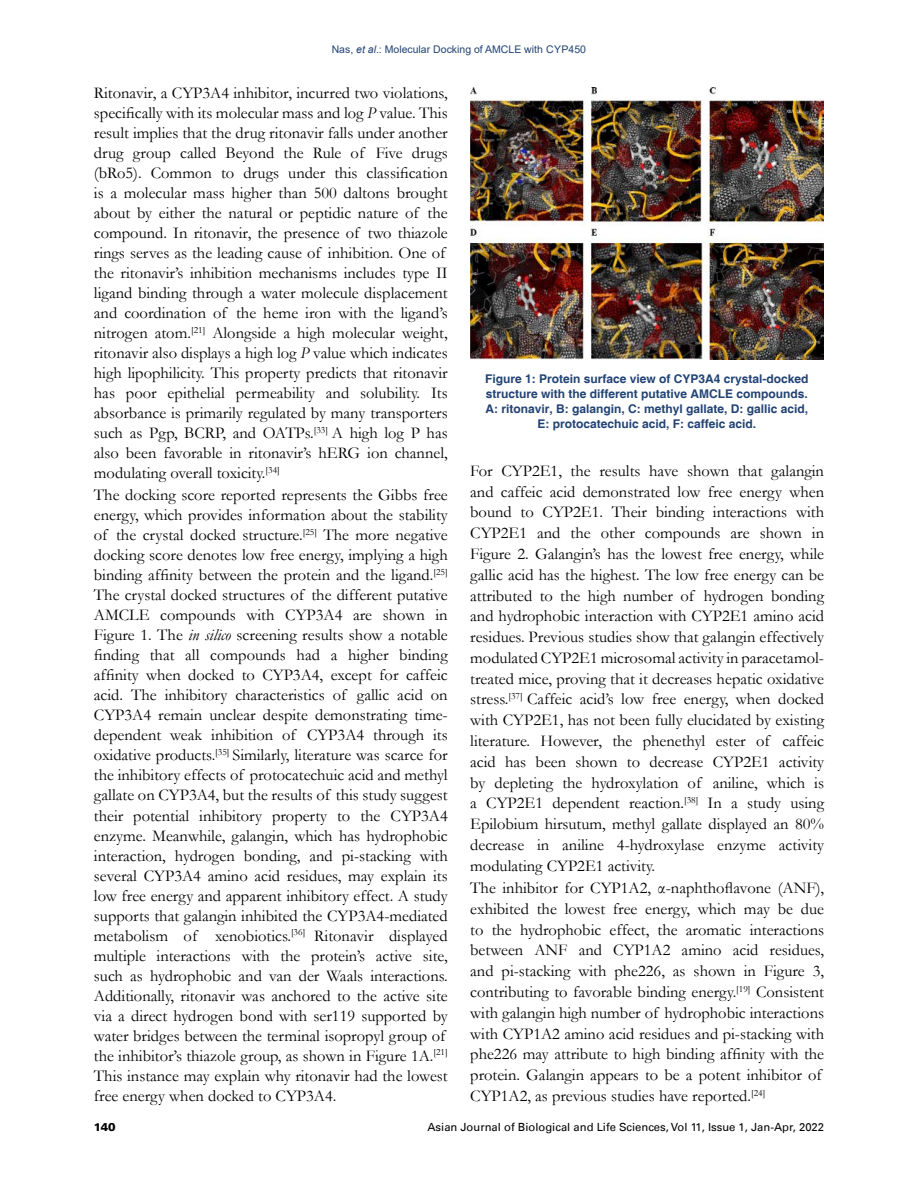
<style>
.page{position:relative;width:918px;height:1188px;background:#fff}
.page>*{position:absolute;margin:0;border:0;box-sizing:border-box;transform-origin:0 0}
.t1{font:16.5px/20.1px "Garamond";color:#010003}
.t2{font:700 12px/15px "Helvetica";color:#224374;text-align:center}
.t3{font:11.25px "Univers LT";color:#010003}
.t4{font:900 11.25px "Univers LT";color:#010003}
.t5{font:10.5px "Arial";color:#224374}
.s1{font-style:italic}
</style>
<div class="page">
<img style="left:470px;top:87px;width:354px;height:272px">
<p class="t5" style="left:332px;top:42px;width:256px">Nas, <span class="s1">et al</span>.: Molecular Docking of AMCLE with CYP450</p>
<p class="t1" style="left:94px;top:82px;width:355px">Ritonavir, a CYP3A4 inhibitor, incurred two violations, specifically with its molecular mass and log <span class="s1">P</span> value. This result implies that the drug ritonavir falls under another drug group called Beyond the Rule of Five drugs (bRo5). Common to drugs under this classification is a molecular mass higher than 500 daltons brought about by either the natural or peptidic nature of the compound. In ritonavir, the presence of two thiazole rings serves as the leading cause of inhibition. One of the ritonavir’s inhibition mechanisms includes type II ligand binding through a water molecule displacement and coordination of the heme iron with the ligand’s nitrogen atom.<sup>[21]</sup> Alongside a high molecular weight, ritonavir also displays a high log <span class="s1">P</span> value which indicates high lipophilicity. This property predicts that ritonavir has poor epithelial permeability and solubility. Its absorbance is primarily regulated by many transporters such as Pgp, BCRP, and OATPs.<sup>[33]</sup> A high log P has also been favorable in ritonavir’s hERG ion channel, modulating overall toxicity.<sup>[34]</sup></p>
<p class="t1" style="left:94px;top:484px;width:355px">The docking score reported represents the Gibbs free energy, which provides information about the stability of the crystal docked structure.<sup>[25]</sup> The more negative docking score denotes low free energy, implying a high binding affinity between the protein and the ligand.<sup>[25] </sup>The crystal docked structures of the different putative AMCLE compounds with CYP3A4 are shown in Figure 1. The <span class="s1">in silico</span> screening results show a notable finding that all compounds had a higher binding affinity when docked to CYP3A4, except for caffeic acid. The inhibitory characteristics of gallic acid on CYP3A4 remain unclear despite demonstrating time&shy;dependent weak inhibition of CYP3A4 through its oxidative products.<sup>[35]</sup> Similarly, literature was scarce for the inhibitory effects of protocatechuic acid and methyl gallate on CYP3A4, but the results of this study suggest their potential inhibitory property to the CYP3A4 enzyme. Meanwhile, galangin, which has hydrophobic interaction, hydrogen bonding, and pi-stacking with several CYP3A4 amino acid residues, may explain its low free energy and apparent inhibitory effect. A study supports that galangin inhibited the CYP3A4-mediated metabolism of xenobiotics.<sup>[36]</sup> Ritonavir displayed multiple interactions with the protein’s active site, such as hydrophobic and van der Waals interactions.<br>Additionally, ritonavir was anchored to the active site via a direct hydrogen bond with ser119 supported by water bridges between the terminal isopropyl group of the inhibitor’s thiazole group, as shown in Figure 1A.<sup>[21] </sup>This instance may explain why ritonavir had the lowest free energy when docked to CYP3A4.</p>
<p class="t2" style="left:485px;top:372px;width:325px">Figure 1: Protein surface view of CYP3A4 crystal-docked structure with the different putative AMCLE compounds.<br>A: ritonavir, B: galangin, C: methyl gallate, D: gallic acid, E: protocatechuic acid, F: caffeic acid.</p>
<p class="t1" style="left:470px;top:460px;width:355px;line-height:20.9px;text-align:justify">For CYP2E1, the results have shown that galangin and caffeic acid demonstrated low free energy when bound to CYP2E1. Their binding interactions with CYP2E1 and the other compounds are shown in Figure 2. Galangin’s has the lowest free energy, while gallic acid has the highest. The low free energy can be attributed to the high number of hydrogen bonding and hydrophobic interaction with CYP2E1 amino acid residues. Previous studies show that galangin effectively modulated CYP2E1 microsomal activity in paracetamol&shy;treated mice, proving that it decreases hepatic oxidative stress.<sup>[37]</sup> Caffeic acid’s low free energy, when docked with CYP2E1, has not been fully elucidated by existing literature. However, the phenethyl ester of caffeic acid has been shown to decrease CYP2E1 activity by depleting the hydroxylation of aniline, which is a CYP2E1 dependent reaction.<sup>[38]</sup> In a study using Epilobium hirsutum, methyl gallate displayed an 80% decrease in aniline 4-hydroxylase enzyme activity modulating CYP2E1 activity.</p>
<p class="t1" style="left:470px;top:877px;width:355px;line-height:20.9px">The inhibitor for CYP1A2, α-naphthoflavone (ANF), exhibited the lowest free energy, which may be due to the hydrophobic effect, the aromatic interactions between ANF and CYP1A2 amino acid residues, and pi-stacking with phe226, as shown in Figure 3, contributing to favorable binding energy.<sup>[19]</sup> Consistent with galangin high number of hydrophobic interactions with CYP1A2 amino acid residues and pi-stacking with phe226 may attribute to high binding affinity with the protein. Galangin appears to be a potent inhibitor of CYP1A2, as previous studies have reported.<sup>[24]</sup></p>
<p class="t4" style="left:94px;top:1120px;width:24px">140</p>
<p class="t3" style="left:428px;top:1120px;width:398px">Asian Journal of Biological and Life Sciences, Vol 11, Issue 1, Jan-Apr, 2022</p>
</div>
